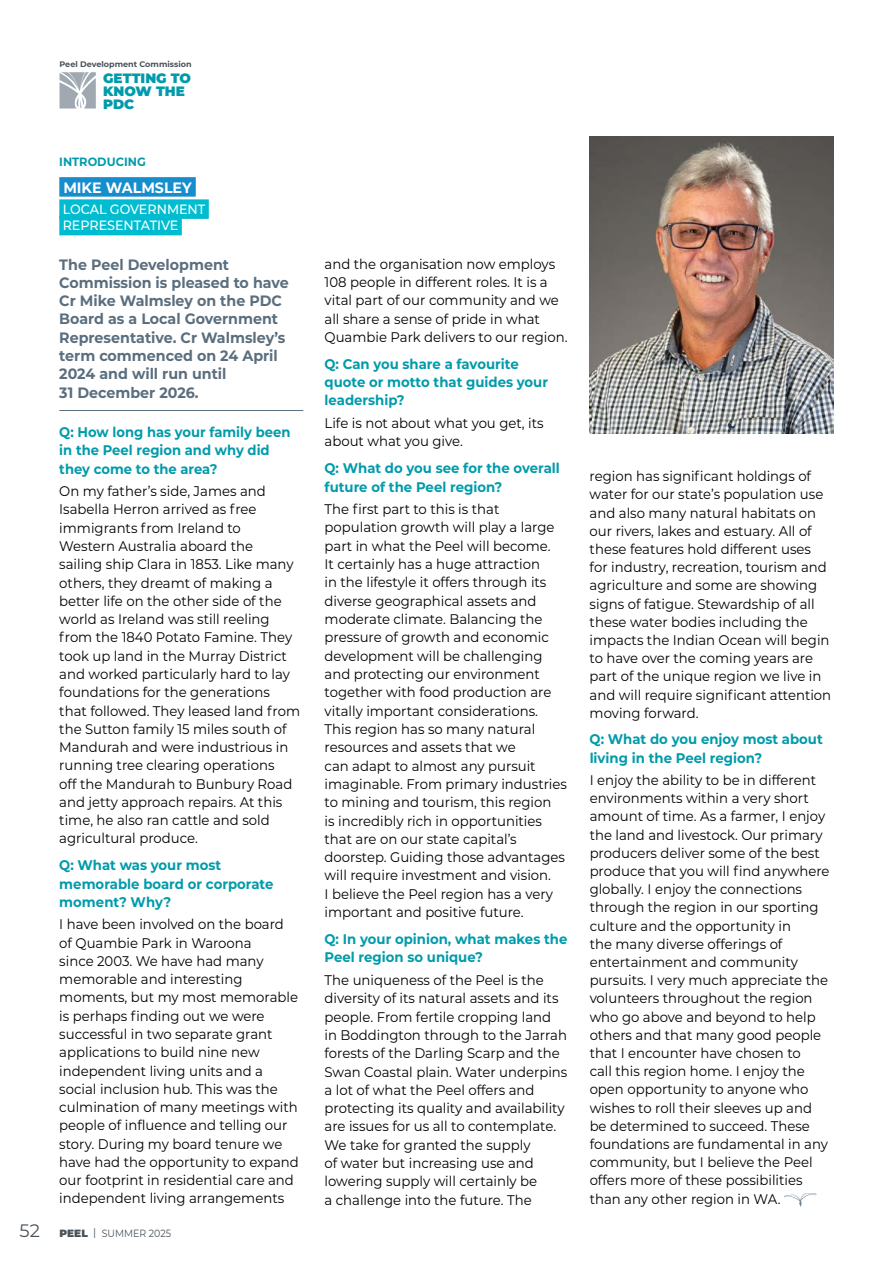
<style>
.page{position:relative;width:893px;height:1263px;background:#fff}
.page>*{position:absolute;margin:0;border:0;box-sizing:border-box;transform-origin:0 0}
.t1{font:700 15px/18.3px "Montserrat";color:#5a6e7e;scale:.95 1}
.t2{font:700 15px "Montserrat";color:#fff;scale:.95 1}
.t3{font:13.95px/18.3px "Montserrat";color:#000;scale:.95 1}
.t4{font:700 13.95px/18.3px "Montserrat";color:#009bab;scale:.94 1}
.t5{font:500 13.5px/16.5px "Montserrat";color:#fff;scale:.94 1}
.t6{font:900 13.5px/12.8px "Montserrat";color:#009bab}
.t7{font:700 12px "Montserrat";color:#009bab;scale:.95 1}
.t8{font:10.5px "Montserrat";color:#48525a}
.t9{font:700 8.1px "Montserrat";color:#48525a}
.s1{font-size:18px}
.s2{font-weight:900}
</style>
<div class="page">
<svg style="left:60px;top:72px;width:36px;height:37px"></svg>
<img style="left:590px;top:136px;width:243px;height:298px">
<div style="left:59px;top:177px;width:137px;height:20px;background:#168dcd"></div>
<div style="left:59px;top:199px;width:150px;height:20px;background:#00bcd0"></div>
<div style="left:59px;top:216px;width:123px;height:19px;background:#00bcd0"></div>
<hr style="left:59px;top:410px;width:244px;height:1px;background:#5a6e7e">
<svg style="left:784px;top:1193px;width:32px;height:13px"></svg>
<p class="t9" style="left:60px;top:59px;width:134px">Peel Development Commission</p>
<p class="t6" style="left:103px;top:71px;width:89px">GETTING TO<br>KNOW THE<br>PDC</p>
<p class="t7" style="left:59px;top:153px;width:93px">INTRODUCING</p>
<p class="t2" style="left:63px;top:177px;width:137px">MIKE WALMSLEY</p>
<p class="t5" style="left:63px;top:200px;width:153px">LOCAL GOVERNMENT<br>REPRESENTATIVE</p>
<p class="t1" style="left:59px;top:254px;width:243px">The Peel Development<br>Commission is pleased to have<br>Cr Mike Walmsley on the PDC<br>Board as a Local Government<br>Representative. Cr Walmsley’s term commenced on 24 April<br>2024 and will run until<br>31 December 2026.</p>
<p class="t4" style="left:59px;top:422px;width:247px">Q: How long has your family been in the Peel region and why did they come to the area?</p>
<p class="t3" style="left:59px;top:482px;width:255px">On my father’s side, James and<br>Isabella Herron arrived as free immigrants from Ireland to<br>Western Australia aboard the<br>sailing ship Clara in 1853. Like many others, they dreamt of making a better life on the other side of the world as Ireland was still reeling from the 1840 Potato Famine. They took up land in the Murray District and worked particularly hard to lay foundations for the generations that followed. They leased land from the Sutton family 15 miles south of<br>Mandurah and were industrious in running tree clearing operations<br>off the Mandurah to Bunbury Road and jetty approach repairs. At this time, he also ran cattle and sold agricultural produce.</p>
<p class="t4" style="left:59px;top:855px;width:229px">Q: What was your most memorable board or corporate moment? Why?</p>
<p class="t3" style="left:59px;top:915px;width:254px">I have been involved on the board of Quambie Park in Waroona<br>since 2003. We have had many memorable and interesting moments, but my most memorable is perhaps finding out we were successful in two separate grant applications to build nine new independent living units and a social inclusion hub. This was the culmination of many meetings with people of influence and telling our story. During my board tenure we have had the opportunity to expand our footprint in residential care and independent living arrangements</p>
<p class="t8" style="left:20px;top:1226px;width:153px"><span class="s1">52</span> <span class="s2">PEEL</span> | SUMMER 2025</p>
<p class="t3" style="left:325px;top:254px;width:257px">and the organisation now employs 108 people in different roles. It is a vital part of our community and we all share a sense of pride in what Quambie Park delivers to our region.</p>
<p class="t4" style="left:325px;top:354px;width:239px">Q: Can you share a favourite quote or motto that guides your leadership?</p>
<p class="t3" style="left:325px;top:413px;width:232px">Life is not about what you get, its about what you give.</p>
<p class="t4" style="left:325px;top:458px;width:252px">Q: What do you see for the overall future of the Peel region?</p>
<p class="t3" style="left:325px;top:499px;width:257px">The first part to this is that population growth will play a large part in what the Peel will become.<br>It certainly has a huge attraction<br>in the lifestyle it offers through its diverse geographical assets and moderate climate. Balancing the pressure of growth and economic development will be challenging and protecting our environment together with food production are vitally important considerations.<br>This region has so many natural resources and assets that we<br>can adapt to almost any pursuit imaginable. From primary industries to mining and tourism, this region<br>is incredibly rich in opportunities that are on our state capital’s doorstep. Guiding those advantages will require investment and vision.<br>I believe the Peel region has a very important and positive future.</p>
<p class="t4" style="left:325px;top:929px;width:260px">Q: In your opinion, what makes the<br>Peel region so unique?</p>
<p class="t3" style="left:325px;top:970px;width:257px">The uniqueness of the Peel is the diversity of its natural assets and its people. From fertile cropping land<br>in Boddington through to the Jarrah forests of the Darling Scarp and the Swan Coastal plain. Water underpins a lot of what the Peel offers and protecting its quality and availability are issues for us all to contemplate.<br>We take for granted the supply<br>of water but increasing use and lowering supply will certainly be<br>a challenge into the future. The</p>
<p class="t3" style="left:590px;top:467px;width:256px">region has significant holdings of water for our state’s population use and also many natural habitats on our rivers, lakes and estuary. All of these features hold different uses for industry, recreation, tourism and agriculture and some are showing signs of fatigue. Stewardship of all these water bodies including the impacts the Indian Ocean will begin to have over the coming years are part of the unique region we live in and will require significant attention moving forward.</p>
<p class="t4" style="left:590px;top:730px;width:250px">Q: What do you enjoy most about living in the Peel region?</p>
<p class="t3" style="left:590px;top:770px;width:254px">I enjoy the ability to be in different environments within a very short amount of time. As a farmer, I enjoy the land and livestock. Our primary producers deliver some of the best produce that you will find anywhere globally. I enjoy the connections through the region in our sporting culture and the opportunity in<br>the many diverse offerings of entertainment and community pursuits. I very much appreciate the volunteers throughout the region who go above and beyond to help others and that many good people that I encounter have chosen to<br>call this region home. I enjoy the open opportunity to anyone who wishes to roll their sleeves up and be determined to succeed. These foundations are fundamental in any community, but I believe the Peel offers more of these possibilities than any other region in WA.</p>
</div>
